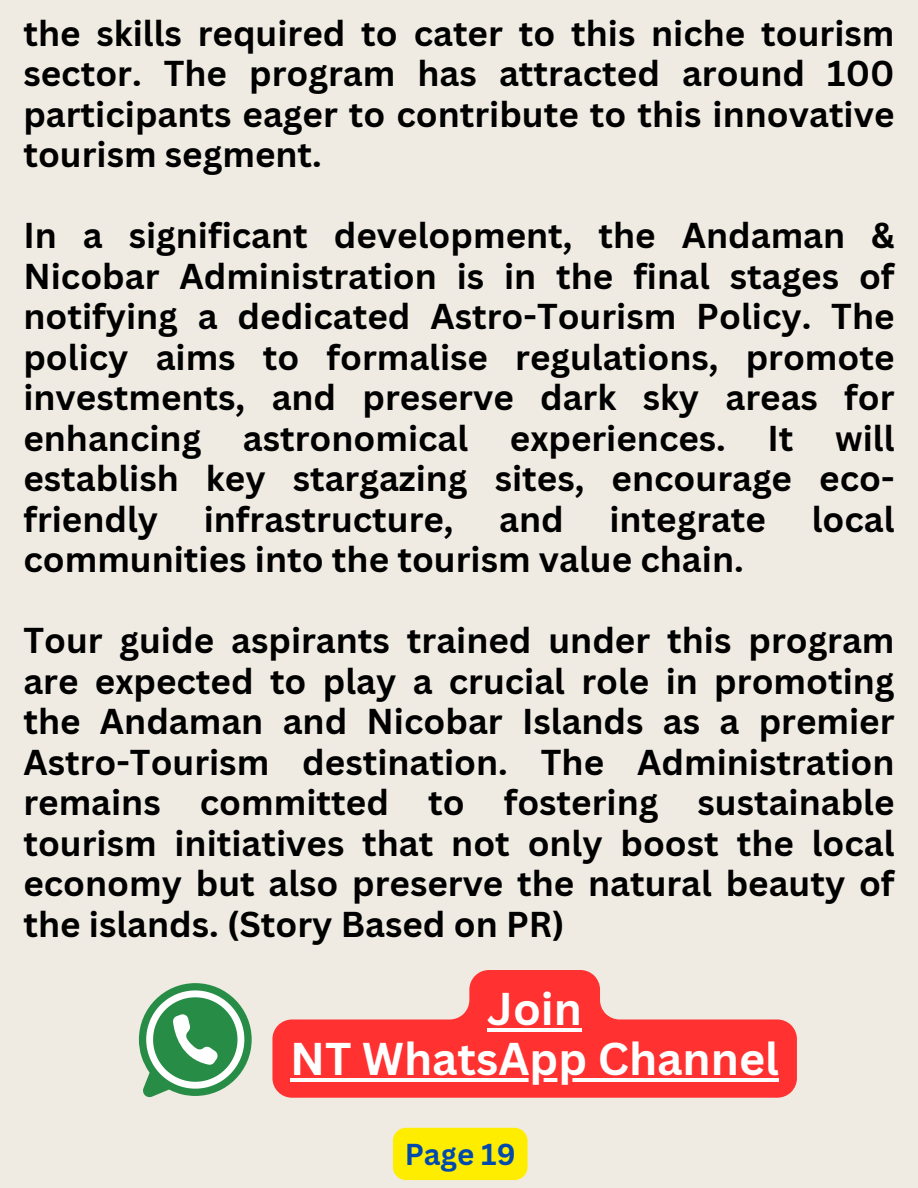
<style>
.page{position:relative;width:918px;height:1188px;background:#efebe2}
.page>*{position:absolute;margin:0;border:0;box-sizing:border-box;transform-origin:0 0}
.t1{font:700 44.7px "Canva Sans";color:#fff}
.t2{font:700 34.95px/40.5px "Canva Sans";color:#000;text-align:justify}
.t3{font:700 29.4px "Canva Sans";color:#004aad}
</style>
<div class="page">
<div style="left:393px;top:1128px;width:135px;height:52px;background:#ffed00"></div>
<svg style="left:139px;top:983px;width:113px;height:115px"></svg>
<svg style="left:272px;top:970px;width:525px;height:128px;fill:#ff3131"></svg>
<hr style="left:487px;top:1028px;width:95px;height:4px;background:#fff">
<hr style="left:290px;top:1078px;width:489px;height:4px;background:#fff">
<h2 class="t2" style="left:23px;top:12px;width:873px">the skills required to cater to this niche tourism sector. The program has attracted around 100 participants eager to contribute to this innovative tourism segment.</h2>
<h2 class="t2" style="left:23px;top:215px;width:873px">In a significant development, the Andaman &amp; Nicobar Administration is in the final stages of notifying a dedicated Astro-Tourism Policy. The policy aims to formalise regulations, promote investments, and preserve dark sky areas for enhancing astronomical experiences. It will establish key stargazing sites, encourage eco&shy;friendly</h2>
<h2 class="t2" style="left:204px;top:498px;width:251px">infrastructure,</h2>
<h2 class="t2" style="left:499px;top:498px;width:66px">and</h2>
<h2 class="t2" style="left:609px;top:498px;width:158px">integrate</h2>
<h2 class="t2" style="left:812px;top:498px;width:84px">local</h2>
<h2 class="t2" style="left:23px;top:539px;width:722px">communities into the tourism value chain.</h2>
<h2 class="t2" style="left:23px;top:620px;width:873px">Tour guide aspirants trained under this program are expected to play a crucial role in promoting the Andaman and Nicobar Islands as a premier Astro-Tourism destination. The Administration remains committed to fostering sustainable tourism initiatives that not only boost the local economy but also preserve the natural beauty of the islands. (Story Based on PR)</h2>
<h1 class="t1" style="left:487px;top:978px;width:96px">Join</h1>
<p class="t1" style="left:290px;top:1027px;width:490px">NT WhatsApp Channel</p>
<p class="t3" style="left:405px;top:1134px;width:113px">Page 19</p>
</div>
